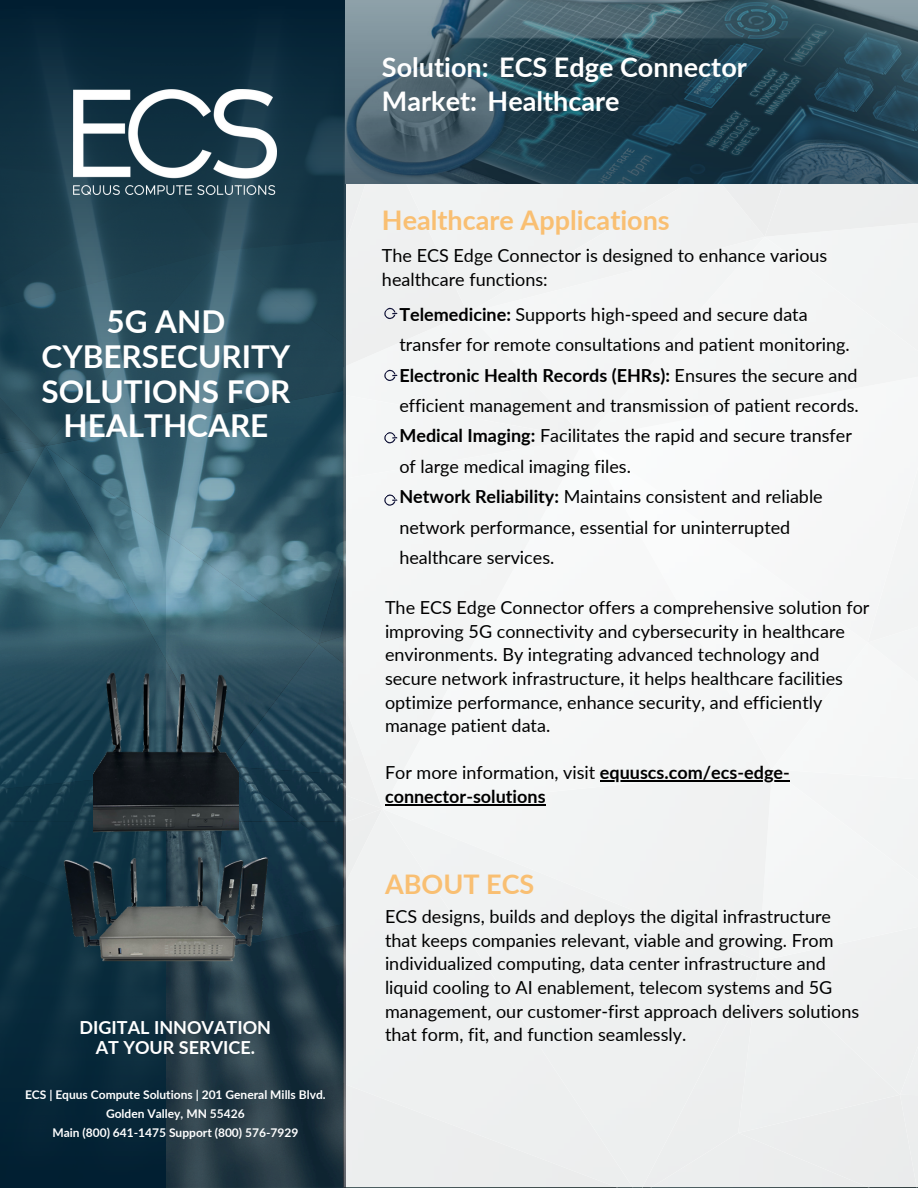
<style>
.page{position:relative;width:918px;height:1188px;background:#fff}
.page>*{position:absolute;margin:0;border:0;box-sizing:border-box;transform-origin:0 0}
.t1{font:700 31.5px/34.8px "Lato";color:#fff;text-align:center}
.t2{font:700 27px "Lato";color:#fff}
.t3{font:700 27px "Lato";color:#f9bf72}
.t4{font:18px/23.7px "Lato";color:#000}
.t5{font:700 18px/20.2px "Lato";color:#fff;text-align:center}
.t6{font:700 18px "Lato";color:#000}
.t7{font:700 12px/19px "Lato";color:#fff;text-align:center}
.s1{font-weight:700}
</style>
<div class="page">
<div style="left:344px;top:0;width:574px;height:1187px;background:#f2f4f4"></div>
<img style="left:166px;top:692px;width:179px;height:496px">
<svg style="left:0;top:0;width:346px;height:692px;background:#274b5b"></svg>
<svg style="left:0;top:496px;width:166px;height:692px;background:#1f4455"></svg>
<img style="left:93px;top:653px;width:145px;height:177px">
<img style="left:60px;top:830px;width:212px;height:158px">
<hr style="left:600px;top:781px;width:190px;height:1px;background:#000">
<hr style="left:385px;top:804px;width:161px;height:1px;background:#000">
<svg style="left:384px;top:307px;width:14px;height:13px"></svg>
<svg style="left:384px;top:369px;width:14px;height:12px"></svg>
<svg style="left:384px;top:432px;width:14px;height:12px"></svg>
<svg style="left:384px;top:494px;width:14px;height:12px"></svg>
<img style="left:74px;top:90px;width:202px;height:105px">
<svg style="left:346px;top:0;width:572px;height:184px;background:#345260"></svg>
<p class="t1" style="left:41px;top:303px;width:250px">5G AND<br>CYBERSECURITY<br>SOLUTIONS FOR<br>HEALTHCARE</p>
<h1 class="t5" style="left:80px;top:1017px;width:193px">DIGITAL INNOVATION<br>AT YOUR SERVICE.</h1>
<p class="t7" style="left:25px;top:1085px;width:302px">ECS | Equus Compute Solutions | 201 General Mills Blvd.<br>Golden Valley, MN 55426</p>
<p class="t7" style="left:52px;top:1123px;width:247px">Main (800) 641-1475 Support (800) 576-7929</p>
<p class="t2" style="left:382px;top:50px;width:366px">Solution: ECS Edge Connector</p>
<p class="t2" style="left:382px;top:84px;width:239px">Market: Healthcare</p>
<p class="t3" style="left:382px;top:204px;width:289px">Healthcare Applications</p>
<h4 class="t4" style="left:382px;top:244px;width:447px">The ECS Edge Connector is designed to enhance various healthcare functions:</h4>
<p class="t4" style="left:399px;top:299px;width:461px;line-height:30.3px"><span class="s1">Telemedicine:</span> Supports high-speed and secure data transfer for remote consultations and patient monitoring.<br><span class="s1">Electronic Health Records (EHRs):</span> Ensures the secure and efficient management and transmission of patient records.<br><span class="s1">Medical Imaging:</span> Facilitates the rapid and secure transfer of large medical imaging files.<br><span class="s1">Network Reliability:</span> Maintains consistent and reliable network performance, essential for uninterrupted healthcare services.</p>
<p class="t4" style="left:385px;top:595px;width:486px">The ECS Edge Connector offers a comprehensive solution for improving 5G connectivity and cybersecurity in healthcare environments. By integrating advanced technology and secure network infrastructure, it helps healthcare facilities optimize performance, enhance security, and efficiently manage patient data.</p>
<p class="t4" style="left:385px;top:761px;width:406px">For more information, visit <span class="s1">equuscs.com/ecs-edge-</span></p>
<p class="t6" style="left:385px;top:785px;width:162px">connector-solutions</p>
<p class="t3" style="left:385px;top:867px;width:151px">ABOUT ECS</p>
<p class="t4" style="left:385px;top:904px;width:476px">ECS designs, builds and deploys the digital infrastructure that keeps companies relevant, viable and growing. From individualized computing, data center infrastructure and liquid cooling to AI enablement, telecom systems and 5G management, our customer-first approach delivers solutions that form, fit, and function seamlessly.</p>
</div>
